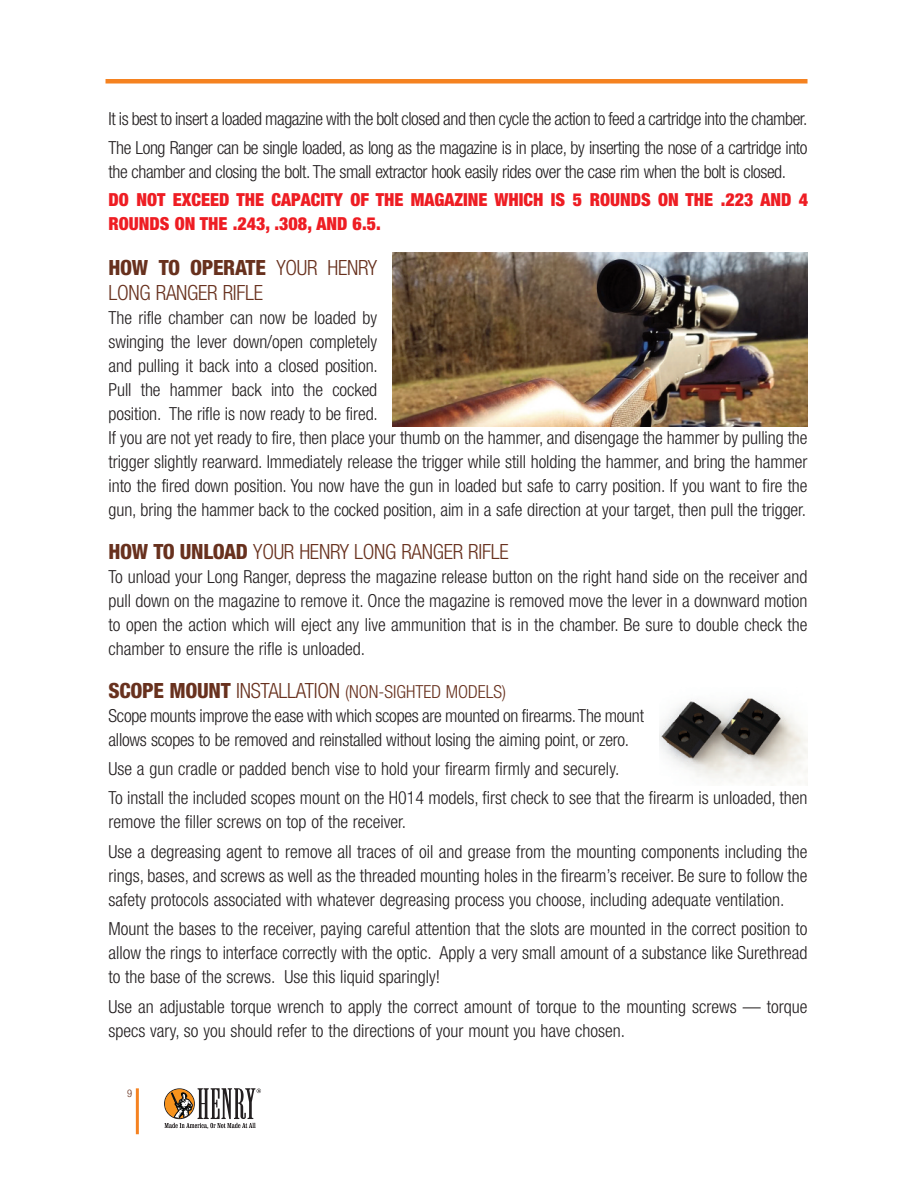
<style>
.page{position:relative;width:918px;height:1188px;background:#fff}
.page>*{position:absolute;margin:0;border:0;box-sizing:border-box;transform-origin:0 0}
.t1{font:300 condensed 21px/25.2px "Helvetica Neue";letter-spacing:-.015em;color:#68311e}
.t2{font:300 condensed 18px/24px "Helvetica Neue";letter-spacing:-.005em;color:#231f20}
.t3{font:300 condensed 18px/28.2px "Helvetica Neue";letter-spacing:-.025em;color:#231f20}
.t4{font:900 condensed 18px/23.4px "Helvetica Neue";color:#ee1d23}
.t5{font:300 condensed 10.5px "Helvetica Neue";color:#68311e}
.s1{font-weight:800}
.s2{font-weight:800;font-size:21px;color:#68311e}
.s3{font-size:21px;color:#68311e}
.s4{color:#68311e}
</style>
<div class="page">
<hr style="left:136px;top:1088px;width:3px;height:46px;background:#f58220">
<svg style="left:165px;top:1088px;width:96px;height:41px"></svg>
<div style="left:106px;top:79px;width:702px;height:5px;background:#f58220"></div>
<img style="left:659px;top:698px;width:149px;height:87px">
<img style="left:392px;top:253px;width:416px;height:174px">
<p class="t3" style="left:109px;top:107px;width:700px">It is best to insert a loaded magazine with the bolt closed and then cycle the action to feed a cartridge into the chamber.<br>The Long Ranger can be single loaded, as long as the magazine is in place, by inserting the nose of a cartridge into</p>
<p class="t3" style="left:109px;top:159px;width:679px">the chamber and closing the bolt. The small extractor hook easily rides over the case rim when the bolt is closed.</p>
<p class="t4" style="left:109px;top:190px;width:701px">DO NOT EXCEED THE CAPACITY OF THE MAGAZINE WHICH IS 5 ROUNDS ON THE .223 AND 4<br>ROUNDS ON THE .243, .308, AND 6.5.</p>
<p class="t1" style="left:109px;top:257px;width:270px"><span class="s1">HOW TO OPERATE</span> YOUR HENRY<br>LONG RANGER RIFLE</p>
<p class="t2" style="left:109px;top:307px;width:700px">The rifle chamber can now be loaded by<br>swinging the lever down/open completely<br>and pulling it back into a closed position.<br>Pull the hammer back into the cocked<br>position. The rifle is now ready to be fired.<br>If you are not yet ready to fire, then place your thumb on the hammer, and disengage the hammer by pulling the trigger slightly rearward. Immediately release the trigger while still holding the hammer, and bring the hammer into the fired down position. You now have the gun in loaded but safe to carry position. If you want to fire the gun, bring the hammer back to the cocked position, aim in a safe direction at your target, then pull the trigger.</p>
<p class="t1" style="left:109px;top:540px;width:402px"><span class="s1">HOW TO UNLOAD</span> YOUR HENRY LONG RANGER RIFLE</p>
<p class="t2" style="left:109px;top:566px;width:701px;text-align:justify">To unload your Long Ranger, depress the magazine release button on the right hand side on the receiver and pull down on the magazine to remove it. Once the magazine is removed move the lever in a downward motion to open the action which will eject any live ammunition that is in the chamber. Be sure to double check the chamber to ensure the rifle is unloaded.</p>
<p class="t2" style="left:109px;top:681px;width:537px"><span class="s2">SCOPE MOUNT</span> <span class="s3">INSTALLATION</span> <span class="s4">(NON-SIGHTED MODELS)<br></span>Scope mounts improve the ease with which scopes are mounted on firearms. The mount allows scopes to be removed and reinstalled without losing the aiming point, or zero.</p>
<p class="t2" style="left:109px;top:755px;width:700px;line-height:29.4px">Use a gun cradle or padded bench vise to hold your firearm firmly and securely.<br>To install the included scopes mount on the H014 models, first check to see that the firearm is unloaded, then</p>
<p class="t2" style="left:109px;top:809px;width:700px;line-height:29.4px">remove the filler screws on top of the receiver.<br>Use a degreasing agent to remove all traces of oil and grease from the mounting components including the</p>
<p class="t2" style="left:109px;top:865px;width:701px">rings, bases, and screws as well as the threaded mounting holes in the firearm’s receiver. Be sure to follow the safety protocols associated with whatever degreasing process you choose, including adequate ventilation.</p>
<p class="t2" style="left:109px;top:918px;width:701px;text-align:justify">Mount the bases to the receiver, paying careful attention that the slots are mounted in the correct position to allow the rings to interface correctly with the optic. Apply a very small amount of a substance like Surethread to the base of the screws. Use this liquid sparingly!</p>
<p class="t2" style="left:109px;top:996px;width:701px">Use an adjustable torque wrench to apply the correct amount of torque to the mounting screws — torque specs vary, so you should refer to the directions of your mount you have chosen.</p>
<p class="t5" style="left:127px;top:1090px;width:7px">9</p>
</div>
